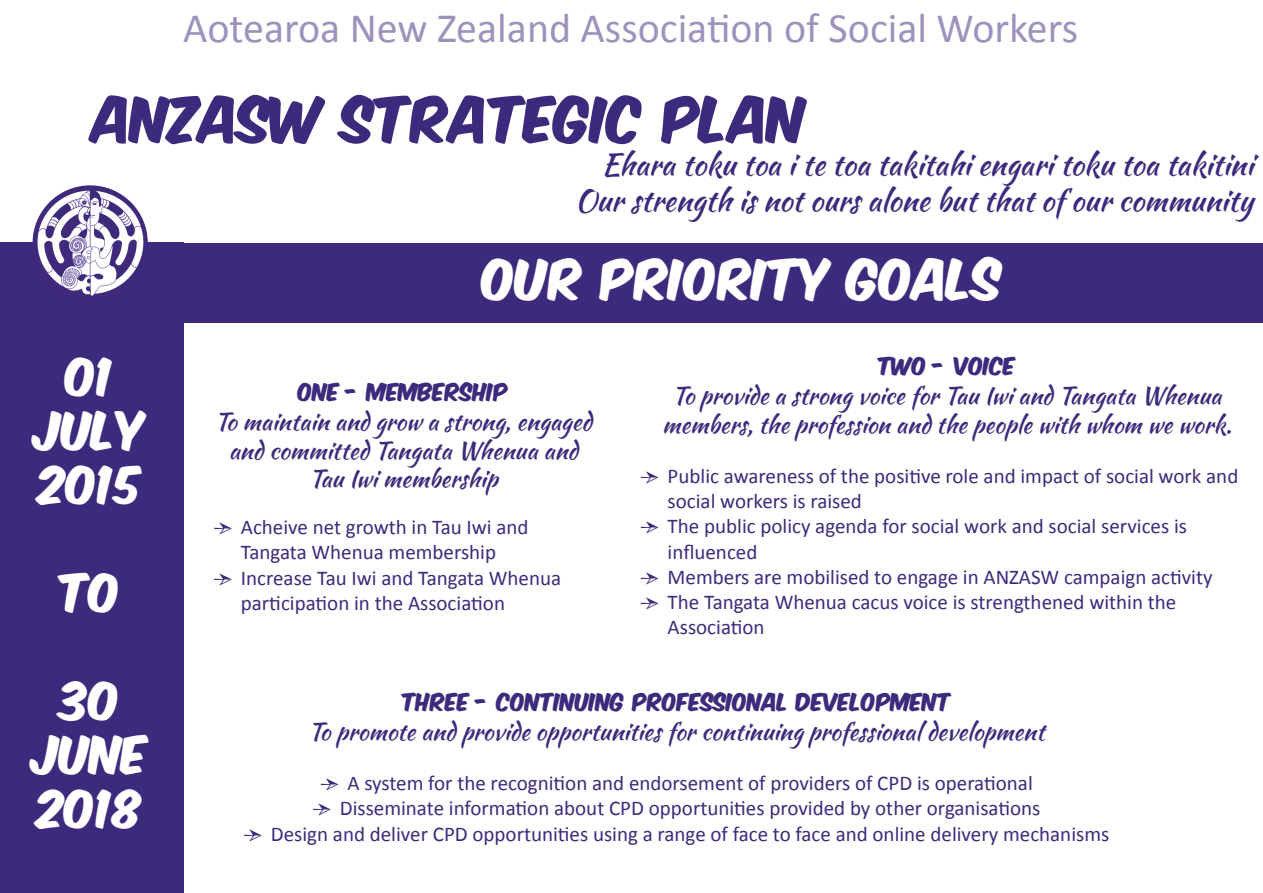
<style>
.page{position:relative;width:1263px;height:893px;background:#fff}
.page>*{position:absolute;margin:0;border:0;box-sizing:border-box;transform-origin:0 0}
.t1{font:54px "Komika Axis";color:#3e2a7c}
.t2{font:48px "Komika Axis";color:#fff}
.t3{font:45px/54px "Komika Axis";color:#fff;text-align:center}
.t4{font:42px "Calibri";color:#9e92bc}
.t5{font:30px "Kaushan Script";color:#3e2a7c}
.t6{font:24px/28.8px "Kaushan Script";color:#3e2a7c;text-align:center}
.t7{font:21px/25.2px "Calibri";color:#3e2a7c}
.t8{font:21px "Komika Axis";color:#3e2a7c}
.s1{font-family:"Minion Pro"}
</style>
<div class="page">
<div style="left:183px;top:243px;width:1079px;height:79px;background:#3e2a7c"></div>
<div style="left:0;top:243px;width:183px;height:650px;background:#3e2a7c"></div>
<img style="left:33px;top:185px;width:115px;height:116px;border-radius:58px">
<p class="t4" style="left:183px;top:1px;width:897px">Aotearoa New Zealand Association of Social Workers</p>
<p class="t1" style="left:93px;top:92px;width:715px">ANZASW STRATEGIC PLAN</p>
<p class="t5" style="left:601px;top:142px;width:653px">Ehara toku toa i te toa takitahi engari toku toa takitini</p>
<p class="t5" style="left:575px;top:178px;width:679px">Our strength is not ours alone but that of our community</p>
<p class="t3" style="left:34px;top:353px;width:113px">01<br>JULY<br>2015</p>
<p class="t3" style="left:60px;top:569px;width:63px">TO</p>
<p class="t3" style="left:32px;top:677px;width:118px">30<br>JUNE<br>2018</p>
<p class="t2" style="left:483px;top:255px;width:521px">OUR PRIORITY GOALS</p>
<p class="t8" style="left:298px;top:381px;width:212px">ONE - MEMBERSHIP</p>
<p class="t6" style="left:215px;top:407px;width:378px">To maintain and grow a strong, engaged and committed Tangata Whenua and<br>Tau Iwi membership</p>
<p class="t7" style="left:214px;top:515px;width:316px;text-align:center"><span class="s1">Ӻ</span> Acheive net growth in Tau Iwi and<br>Tangata Whenua membership</p>
<p class="t7" style="left:241px;top:565px;width:322px;text-indent:-27px"><span class="s1">Ӻ</span> Increase Tau Iwi and Tangata Whenua participation in the Association</p>
<p class="t8" style="left:878px;top:355px;width:139px">TWO - VOICE</p>
<p class="t6" style="left:662px;top:381px;width:571px">To provide a strong voice for Tau Iwi and Tangata Whenua members, the profession and the people with whom we work.</p>
<p class="t7" style="left:668px;top:464px;width:572px;text-indent:-27px"><span class="s1">Ӻ</span> Public awareness of the positive role and impact of social work and social workers is raised</p>
<p class="t7" style="left:668px;top:514px;width:521px;text-indent:-27px"><span class="s1">Ӻ</span> The public policy agenda for social work and social services is influenced</p>
<p class="t7" style="left:641px;top:564px;width:573px"><span class="s1">Ӻ</span> Members are mobilised to engage in ANZASW campaign activity</p>
<p class="t7" style="left:668px;top:590px;width:510px;text-indent:-27px"><span class="s1">Ӻ</span> The Tangata Whenua cacus voice is strengthened within the<br>Association</p>
<p class="t8" style="left:402px;top:691px;width:551px">THREE - CONTINUING PROFESSIONAL DEVELOPMENT</p>
<p class="t6" style="left:309px;top:717px;width:738px">To promote and provide opportunities for continuing professional development</p>
<p class="t7" style="left:320px;top:771px;width:714px"><span class="s1">Ӻ</span> A system for the recognition and endorsement of providers of CPD is operational</p>
<p class="t7" style="left:313px;top:796px;width:729px"><span class="s1">Ӻ</span> Disseminate information about CPD opportunities provided by other organisations</p>
<p class="t7" style="left:244px;top:821px;width:867px"><span class="s1">Ӻ</span> Design and deliver CPD opportunities using a range of face to face and online delivery mechanisms</p>
</div>
